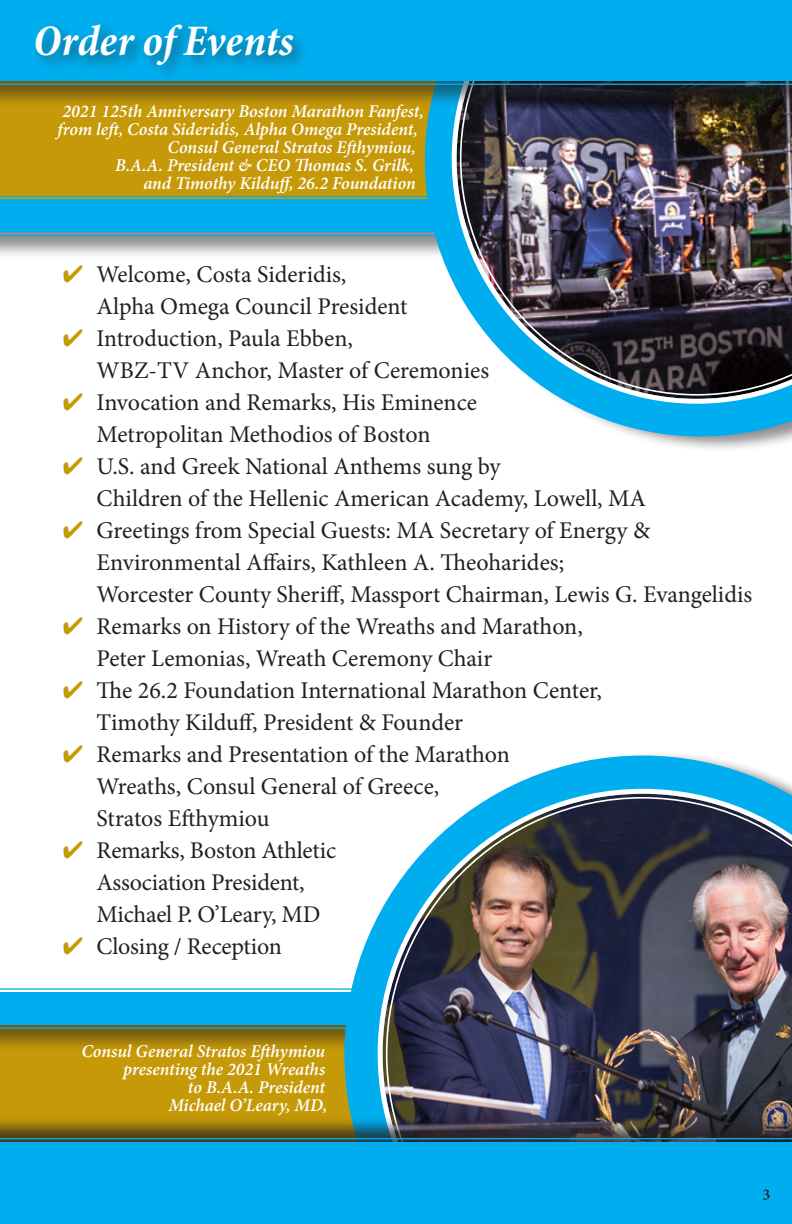
<style>
.page{position:relative;width:792px;height:1224px;background:#fff}
.page>*{position:absolute;margin:0;border:0;box-sizing:border-box;transform-origin:0 0}
.t1{font:italic 700 condensed 44px "Minion Pro";color:#fff}
.t2{font:24px/32px "Minion Pro";letter-spacing:-.005em;color:#231f20}
.t3{font:italic 600 18px/18px "Minion Pro";letter-spacing:-.005em;color:#fff;text-align:right}
.s1{color:#c69908}
</style>
<div class="page">
<div style="left:0;top:1054px;width:344px;height:61px;background:#c69908"></div>
<div style="left:0;top:110px;width:425px;height:85px;background:#c69908"></div>
<div style="left:0;top:992px;width:792px;height:62px;background:#231f20;opacity:.5"></div>
<svg style="left:0;top:988px;width:344px;height:41px"></svg>
<div style="left:0;top:199px;width:792px;height:62px;background:#231f20;opacity:.5"></div>
<svg style="left:0;top:195px;width:425px;height:42px"></svg>
<div style="left:433px;top:0;width:359px;height:452px;background:#231f20;opacity:.5"></div>
<svg style="left:425px;top:110px;width:367px;height:326px"></svg>
<svg style="left:452px;top:110px;width:340px;height:294px"></svg>
<img style="left:460px;top:110px;width:332px;height:286px">
<div style="left:0;top:0;width:792px;height:110px;background:#231f20;opacity:.5"></div>
<svg style="left:0;top:81px;width:792px;height:5px"></svg>
<div style="left:0;top:0;width:792px;height:81px;background:#00aeef"></div>
<div style="left:32px;top:20px;width:278px;height:62px;background:#231f20;opacity:.5"></div>
<svg style="left:344px;top:755px;width:448px;height:360px"></svg>
<svg style="left:378px;top:789px;width:414px;height:326px"></svg>
<img style="left:386px;top:797px;width:406px;height:318px">
<div style="left:0;top:1115px;width:792px;height:109px;background:#231f20;opacity:.75"></div>
<svg style="left:0;top:1137px;width:792px;height:5px"></svg>
<div style="left:0;top:1142px;width:792px;height:82px;background:#00aeef"></div>
<svg style="left:763px;top:1189px;width:6px;height:11px"></svg>
<p class="t1" style="left:33px;top:11px;width:262px">Order of Events</p>
<p class="t3" style="left:63px;top:102px;width:363px">2021 125th Anniversary Boston Marathon Fanfest,</p>
<p class="t3" style="left:58px;top:120px;width:362px">from left, Costa Sideridis, Alpha Omega President,</p>
<p class="t3" style="left:168px;top:138px;width:250px">Consul General Stratos Efthymiou,</p>
<p class="t3" style="left:115px;top:156px;width:300px">B.A.A. President &amp; CEO Thomas S. Grilk,</p>
<p class="t3" style="left:143px;top:174px;width:274px">and Timothy Kilduff, 26.2 Foundation</p>
<p class="t2" style="left:97px;top:258px;width:312px;text-indent:-34px"><span class="s1">✔</span> Welcome, Costa Sideridis,<br>Alpha Omega Council President</p>
<p class="t2" style="left:97px;top:322px;width:394px;text-indent:-34px"><span class="s1">✔</span> Introduction, Paula Ebben,<br>WBZ-TV Anchor, Master of Ceremonies</p>
<p class="t2" style="left:63px;top:386px;width:416px;text-align:center"><span class="s1">✔</span> Invocation and Remarks, His Eminence<br>Metropolitan Methodios of Boston</p>
<p class="t2" style="left:97px;top:450px;width:551px;text-indent:-34px"><span class="s1">✔</span> U.S. and Greek National Anthems sung by<br>Children of the Hellenic American Academy, Lowell, MA</p>
<p class="t2" style="left:97px;top:514px;width:657px;text-indent:-34px"><span class="s1">✔</span> Greetings from Special Guests: MA Secretary of Energy &amp;<br>Environmental Affairs, Kathleen A. Theoharides;<br>Worcester County Sheriff, Massport Chairman, Lewis G. Evangelidis</p>
<p class="t2" style="left:97px;top:610px;width:488px;text-indent:-34px"><span class="s1">✔</span> Remarks on History of the Wreaths and Marathon,<br>Peter Lemonias, Wreath Ceremony Chair</p>
<p class="t2" style="left:97px;top:674px;width:507px;text-indent:-34px"><span class="s1">✔</span> The 26.2 Foundation International Marathon Center,<br>Timothy Kilduff, President &amp; Founder</p>
<p class="t2" style="left:97px;top:738px;width:415px;text-indent:-34px"><span class="s1">✔</span> Remarks and Presentation of the Marathon<br>Wreaths, Consul General of Greece,<br>Stratos Efthymiou</p>
<p class="t2" style="left:97px;top:834px;width:241px;text-indent:-34px"><span class="s1">✔</span> Remarks, Boston Athletic<br>Association President,<br>Michael P. O’Leary, MD</p>
<p class="t2" style="left:63px;top:930px;width:220px"><span class="s1">✔</span> Closing / Reception</p>
<p class="t3" style="left:81px;top:1042px;width:247px">Consul General Stratos Efthymiou presenting the 2021 Wreaths<br>to B.A.A. President<br>Michael O’Leary, MD,</p>
</div>
